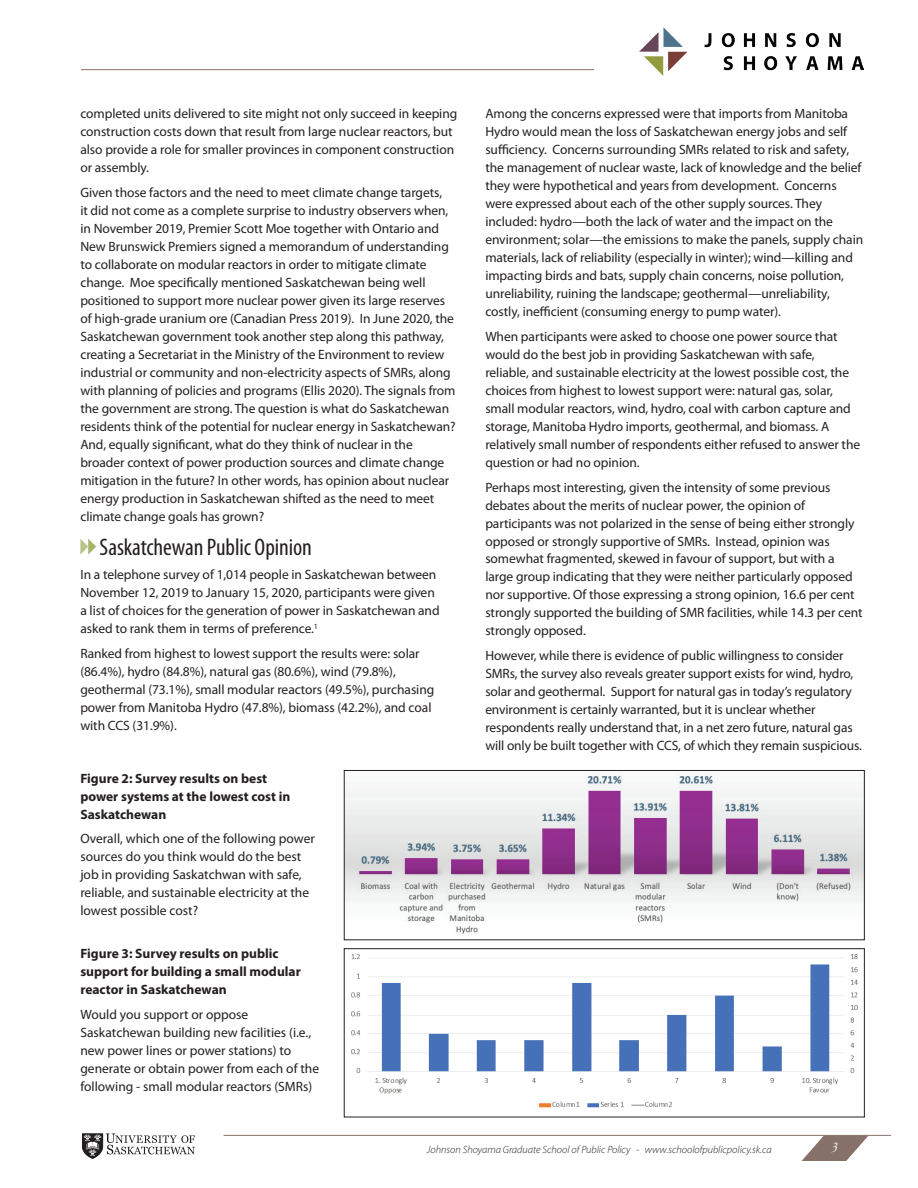
<style>
.page{position:relative;width:918px;height:1188px;background:#fff}
.page>*{position:absolute;margin:0;border:0;box-sizing:border-box;transform-origin:0 0}
.t1{font:condensed 24px "Myriad Pro";letter-spacing:-.005em;color:#231f20}
.t2{font:italic 15px "Garamond";color:#fff}
.t3{font:13.5px/18px "Myriad Pro";letter-spacing:-.005em;color:#231f20}
.t4{font:700 13.5px/18px "Myriad Pro";color:#231f20}
.t5{font:italic 300 10.5px "Myriad Pro";color:#231f20}
</style>
<div class="page">
<hr style="left:81px;top:69px;width:513px;height:1px;background:#877269">
<svg style="left:82px;top:1134px;width:113px;height:25px"></svg>
<hr style="left:224px;top:1135px;width:667px;height:1px;background:#877269">
<svg style="left:802px;top:1136px;width:66px;height:25px"></svg>
<img style="left:640px;top:27px;width:224px;height:49px">
<svg style="left:80px;top:539px;width:16px;height:16px"></svg>
<img style="left:346px;top:773px;width:517px;height:162px">
<div style="left:344px;top:770px;width:521px;height:170px;border:1px solid #231f20"></div>
<img style="left:351px;top:954px;width:507px;height:154px">
<div style="left:344px;top:948px;width:521px;height:169px;border:1px solid #231f20"></div>
<p class="t3" style="left:80px;top:104px;width:379px">completed units delivered to site might not only succeed in keeping construction costs down that result from large nuclear reactors, but also provide a role for smaller provinces in component construction or assembly.</p>
<p class="t3" style="left:80px;top:183px;width:377px">Given those factors and the need to meet climate change targets,<br>it did not come as a complete surprise to industry observers when, in November 2019, Premier Scott Moe together with Ontario and New Brunswick Premiers signed a memorandum of understanding to collaborate on modular reactors in order to mitigate climate change. Moe specifically mentioned Saskatchewan being well positioned to support more nuclear power given its large reserves of high-grade uranium ore (Canadian Press 2019). In June 2020, the Saskatchewan government took another step along this pathway, creating a Secretariat in the Ministry of the Environment to review industrial or community and non-electricity aspects of SMRs, along with planning of policies and programs (Ellis 2020). The signals from the government are strong. The question is what do Saskatchewan residents think of the potential for nuclear energy in Saskatchewan?<br>And, equally significant, what do they think of nuclear in the broader context of power production sources and climate change mitigation in the future? In other words, has opinion about nuclear energy production in Saskatchewan shifted as the need to meet climate change goals has grown?</p>
<h1 class="t1" style="left:100px;top:532px;width:214px">Saskatchewan Public Opinion</h1>
<p class="t3" style="left:80px;top:566px;width:361px">In a telephone survey of 1,014 people in Saskatchewan between November 12, 2019 to January 15, 2020, participants were given a list of choices for the generation of power in Saskatchewan and asked to rank them in terms of preference.<sup>1</sup></p>
<p class="t3" style="left:80px;top:644px;width:356px">Ranked from highest to lowest support the results were: solar (86.4%), hydro (84.8%), natural gas (80.6%), wind (79.8%), geothermal (73.1%), small modular reactors (49.5%), purchasing power from Manitoba Hydro (47.8%), biomass (42.2%), and coal with CCS (31.9%).</p>
<p class="t4" style="left:80px;top:769px;width:211px">Figure 2: Survey results on best power systems at the lowest cost in<br>Saskatchewan</p>
<p class="t3" style="left:80px;top:830px;width:236px">Overall, which one of the following power sources do you think would do the best job in providing Saskatchwan with safe, reliable, and sustainable electricity at the lowest possible cost?</p>
<p class="t4" style="left:80px;top:944px;width:222px">Figure 3: Survey results on public support for building a small modular reactor in Saskatchewan</p>
<p class="t3" style="left:80px;top:1005px;width:240px">Would you support or oppose Saskatchewan building new facilities (i.e., new power lines or power stations) to generate or obtain power from each of the following - small modular reactors (SMRs)</p>
<p class="t3" style="left:485px;top:104px;width:379px">Among the concerns expressed were that imports from Manitoba Hydro would mean the loss of Saskatchewan energy jobs and self sufficiency. Concerns surrounding SMRs related to risk and safety, the management of nuclear waste, lack of knowledge and the belief they were hypothetical and years from development. Concerns were expressed about each of the other supply sources. They included: hydro—both the lack of water and the impact on the environment; solar—the emissions to make the panels, supply chain materials, lack of reliability (especially in winter); wind—killing and impacting birds and bats, supply chain concerns, noise pollution, unreliability, ruining the landscape; geothermal—unreliability, costly, inefficient (consuming energy to pump water).</p>
<p class="t3" style="left:485px;top:327px;width:376px">When participants were asked to choose one power source that would do the best job in providing Saskatchewan with safe, reliable, and sustainable electricity at the lowest possible cost, the choices from highest to lowest support were: natural gas, solar, small modular reactors, wind, hydro, coal with carbon capture and storage, Manitoba Hydro imports, geothermal, and biomass. A relatively small number of respondents either refused to answer the question or had no opinion.</p>
<p class="t3" style="left:485px;top:478px;width:379px">Perhaps most interesting, given the intensity of some previous debates about the merits of nuclear power, the opinion of participants was not polarized in the sense of being either strongly opposed or strongly supportive of SMRs. Instead, opinion was somewhat fragmented, skewed in favour of support, but with a large group indicating that they were neither particularly opposed nor supportive. Of those expressing a strong opinion, 16.6 per cent strongly supported the building of SMR facilities, while 14.3 per cent strongly opposed.</p>
<p class="t3" style="left:485px;top:646px;width:378px">However, while there is evidence of public willingness to consider SMRs, the survey also reveals greater support exists for wind, hydro, solar and geothermal. Support for natural gas in today’s regulatory environment is certainly warranted, but it is unclear whether respondents really understand that, in a net zero future, natural gas will only be built together with CCS, of which they remain suspicious.</p>
<p class="t5" style="left:427px;top:1144px;width:346px">Johnson Shoyama Graduate School of Public Policy - www.schoolofpublicpolicy.sk.ca</p>
<p class="t2" style="left:831px;top:1137px;width:9px">3</p>
</div>
